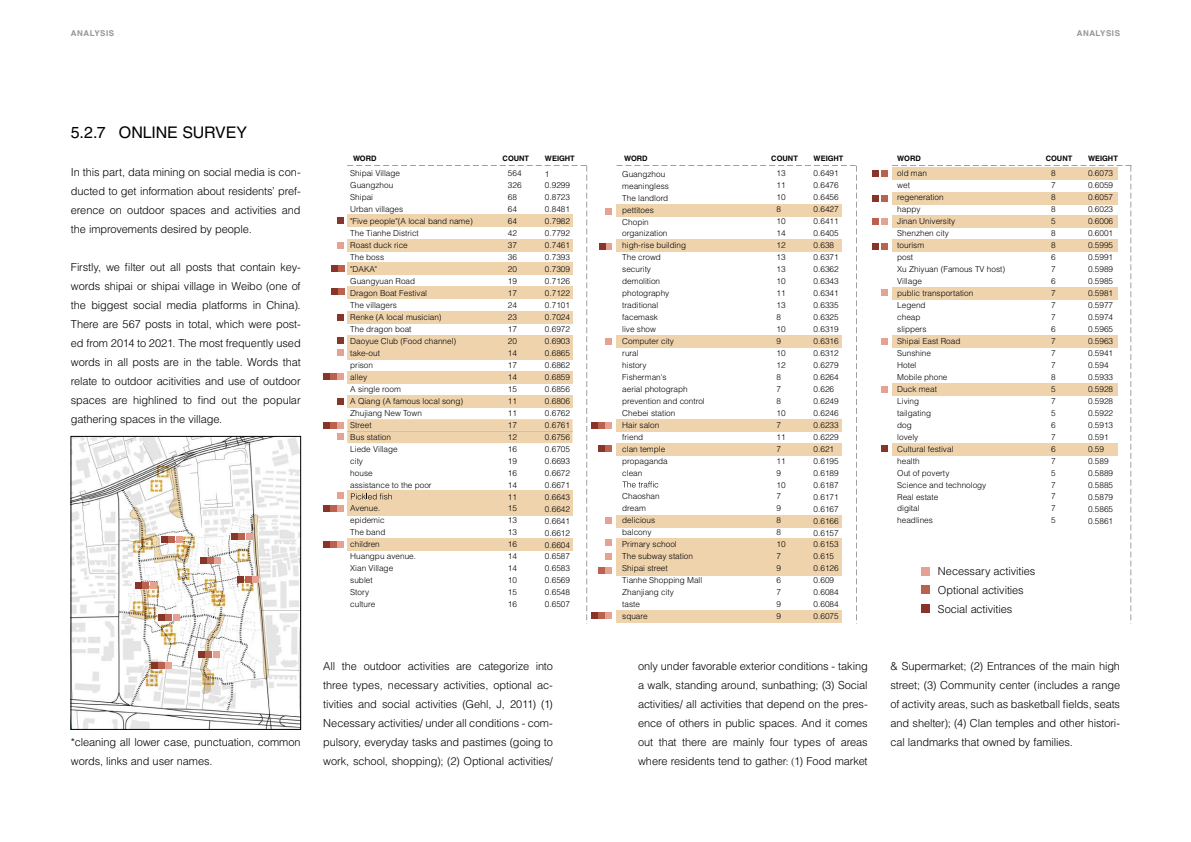
<style>
.page{position:relative;width:1191px;height:842px;background:#fff}
.page>*{position:absolute;margin:0;border:0;box-sizing:border-box;transform-origin:0 0}
.t1{font:16px "Helvetica LT Std";letter-spacing:-.01em;color:#000}
.t2{font:300 11px/19px "Helvetica LT Std";letter-spacing:-.01em;color:#000;text-align:justify}
.t3{font:300 8.2px/12px "Helvetica LT Std";color:#000}
.t4{font:700 8px "Helvetica LT Std";color:#939598}
.t5{font:700 7.5px "Helvetica LT Std";color:#000}
.s1{font-family:"Adobe Song Std"}
</style>
<div class="page">
<img style="left:73px;top:438px;width:226px;height:289px">
<div style="left:71px;top:436px;width:230px;height:293px;border:1px solid #000"></div>
<svg style="left:215px;top:558px;width:6px;height:6px"></svg>
<div style="left:246px;top:533px;width:6px;height:7px;background:#e5a293"></div>
<div style="left:207px;top:558px;width:7px;height:6px;background:#bb624f"></div>
<svg style="left:143px;top:583px;width:13px;height:6px"></svg>
<svg style="left:206px;top:651px;width:13px;height:6px"></svg>
<div style="left:239px;top:533px;width:6px;height:7px;background:#bb624f"></div>
<svg style="left:162px;top:537px;width:20px;height:6px"></svg>
<svg style="left:200px;top:558px;width:6px;height:6px"></svg>
<div style="left:135px;top:583px;width:7px;height:6px;background:#873429"></div>
<svg style="left:159px;top:615px;width:20px;height:6px"></svg>
<svg style="left:151px;top:663px;width:21px;height:6px"></svg>
<div style="left:198px;top:651px;width:7px;height:6px;background:#873429"></div>
<svg style="left:238px;top:577px;width:20px;height:6px"></svg>
<div style="left:232px;top:533px;width:6px;height:7px;background:#873429"></div>
<div style="left:598px;top:422px;width:7px;height:7px;background:#bb624f"></div>
<div style="left:598px;top:613px;width:7px;height:6px;background:#bb624f"></div>
<div style="left:598px;top:567px;width:7px;height:6px;background:#bb624f"></div>
<div style="left:598px;top:445px;width:7px;height:6px;background:#873429"></div>
<div style="left:599px;top:243px;width:6px;height:7px;background:#873429"></div>
<svg style="left:323px;top:165px;width:274px;height:459px"></svg>
<svg style="left:606px;top:165px;width:251px;height:459px"></svg>
<svg style="left:872px;top:165px;width:259px;height:459px"></svg>
<div style="left:921px;top:567px;width:8px;height:8px;background:#e5a293"></div>
<div style="left:921px;top:586px;width:8px;height:8px;background:#bb624f"></div>
<div style="left:921px;top:605px;width:8px;height:8px;background:#873429"></div>
<p class="t4" style="left:71px;top:28px;width:13px">ANALYSIS</p>
<p class="t4" style="left:1076px;top:28px;width:13px">ANALYSIS</p>
<h1 class="t1" style="left:71px;top:123px;width:178px">5.2.7 ONLINE SURVEY</h1>
<h2 class="t2" style="left:71px;top:162px;width:231px">In this part, data mining on social media is con&shy;ducted to get information about residents’ pref&shy;erence on outdoor spaces and activities and the improvements desired by people.</h2>
<p class="t2" style="left:71px;top:257px;width:231px">Firstly, we filter out all posts that contain key&shy;words shipai or shipai village in Weibo (one of the biggest social media platforms in China).<br>There are 567 posts in total, which were post&shy;ed from 2014 to 2021. The most frequently used words in all posts are in the table. Words that relate to outdoor acitivities and use of outdoor spaces are highlined to find out the popular gathering spaces in the village.</p>
<h2 class="t2" style="left:71px;top:732px;width:231px">*cleaning all lower case, punctuation, common words, links and user names.</h2>
<p class="t5" style="left:353px;top:154px;width:25px">WORD</p>
<p class="t5" style="left:624px;top:154px;width:25px">WORD</p>
<p class="t5" style="left:897px;top:154px;width:25px">WORD</p>
<p class="t5" style="left:1045px;top:154px;width:28px">COUNT</p>
<p class="t5" style="left:1088px;top:154px;width:31px">WEIGHT</p>
<p class="t5" style="left:502px;top:154px;width:28px">COUNT</p>
<p class="t5" style="left:545px;top:154px;width:31px">WEIGHT</p>
<p class="t5" style="left:771px;top:154px;width:28px">COUNT</p>
<p class="t5" style="left:813px;top:154px;width:31px">WEIGHT</p>
<p class="t3" style="left:350px;top:167px;width:124px">Shipai Village<br>Guangzhou<br>Shipai<br>Urban villages<br>"Five people"(A local band name)<br>The Tianhe District<br>Roast duck rice<br>The boss<br>"DAKA"<br>Guangyuan Road<br>Dragon Boat Festival<br>The villagers<br>Renke (A local musician)<br>The dragon boat<br>Daoyue Club (Food channel) take-out<br>prison<br>alley<br>A single room<br>A Qiang (A famous local song)<br>Zhujiang New Town<br>Street<br>Bus station<br>Liede Village<br>city<br>house<br>assistance to the poor</p>
<p class="t3" style="left:350px;top:502px;width:67px">Avenue. epidemic<br>The band children<br>Huangpu avenue.<br>Xian Village sublet<br>Story<br>culture</p>
<p class="t3" style="left:508px;top:167px;width:15px">564<br>326<br>68<br>64<br>64<br>42<br>37<br>36<br>20<br>19<br>17<br>24<br>23<br>17<br>20<br>14<br>17<br>14<br>15<br>11<br>11<br>17<br>12<br>16<br>19<br>16<br>14<br>11<br>15<br>13<br>13<br>16<br>14<br>14<br>10<br>15<br>16</p>
<p class="t3" style="left:545px;top:168px;width:27px">1<br>0.9299<br>0.8723<br>0.8481<br>0.7982<br>0.7792<br>0.7461<br>0.7393<br>0.7309<br>0.7126<br>0.7122<br>0.7101<br>0.7024<br>0.6972<br>0.6903<br>0.6865<br>0.6862<br>0.6859<br>0.6856<br>0.6806<br>0.6762<br>0.6761<br>0.6756<br>0.6705<br>0.6693<br>0.6672<br>0.6671<br>0.6643<br>0.6642<br>0.6641<br>0.6612<br>0.6604<br>0.6587<br>0.6583<br>0.6569<br>0.6548<br>0.6507</p>
<p class="t3" style="left:622px;top:168px;width:84px">Guangzhou meaningless<br>The landlord<br>pettitoes<br>Chopin<br>organization<br>high-rise building<br>The crowd<br>security<br>demolition photography traditional<br>facemask<br>live show<br>Computer city<br>rural<br>history<br>Fisherman's<br>aerial photograph prevention and control<br>Chebei station<br>Hair salon<br>friend<br>clan temple propaganda<br>clean</p>
<p class="t3" style="left:622px;top:490px;width:81px">Chaoshan<br>dream<br>delicious<br>balcony<br>Primary school<br>The subway station<br>Shipai street<br>Tianhe Shopping Mall<br>Zhanjiang city<br>taste<br>square</p>
<p class="t3" style="left:776px;top:167px;width:11px">13<br>11<br>10<br>8<br>10<br>14<br>12<br>13<br>13<br>10<br>11<br>13<br>8<br>10<br>9<br>10<br>12<br>8<br>7<br>8<br>10<br>7<br>11<br>7<br>11<br>9<br>10<br>7<br>9<br>8<br>8<br>10<br>7<br>9<br>6<br>7<br>9<br>9</p>
<p class="t3" style="left:813px;top:167px;width:27px">0.6491<br>0.6476<br>0.6456<br>0.6427<br>0.6411<br>0.6405<br>0.638<br>0.6371<br>0.6362<br>0.6343<br>0.6341<br>0.6335<br>0.6325<br>0.6319<br>0.6316<br>0.6312<br>0.6279<br>0.6264<br>0.626<br>0.6249<br>0.6246<br>0.6233<br>0.6229<br>0.621<br>0.6195<br>0.6189<br>0.6187<br>0.6171<br>0.6167<br>0.6166<br>0.6157<br>0.6153<br>0.615<br>0.6126<br>0.609<br>0.6084<br>0.6084<br>0.6075</p>
<p class="t3" style="left:897px;top:167px;width:109px">old man<br>wet<br>regeneration<br>happy<br>Jinan University<br>Shenzhen city<br>tourism<br>post<br>Xu Zhiyuan (Famous TV host)<br>Village<br>public transportation<br>Legend<br>cheap<br>slippers<br>Shipai East Road<br>Sunshine<br>Hotel<br>Mobile phone<br>Duck meat<br>Living<br>tailgating<br>dog<br>lovely<br>Cultural festival<br>health<br>Out of poverty<br>Science and technology<br>Real estate<br>digital<br>headlines</p>
<p class="t3" style="left:1051px;top:167px;width:6px;text-align:justify">8<br>7<br>8<br>8<br>5<br>8<br>8<br>6<br>7<br>6<br>7<br>7<br>7<br>6<br>7<br>7<br>7<br>8<br>5<br>7<br>5<br>6<br>7<br>6<br>7<br>5<br>7<br>7<br>7<br>5</p>
<p class="t3" style="left:1088px;top:167px;width:27px">0.6073<br>0.6059<br>0.6057<br>0.6023<br>0.6006<br>0.6001<br>0.5995<br>0.5991<br>0.5989<br>0.5985<br>0.5981<br>0.5977<br>0.5974<br>0.5965<br>0.5963<br>0.5941<br>0.594<br>0.5933<br>0.5928<br>0.5928<br>0.5922<br>0.5913<br>0.591<br>0.59<br>0.589<br>0.5889<br>0.5885<br>0.5879<br>0.5865<br>0.5861</p>
<h2 class="t2" style="left:938px;top:561px;width:99px;text-align:left">Necessary activities<br>Optional activities<br>Social activities</h2>
<p class="t2" style="left:323px;top:656px;width:231px">All the outdoor activities are categorize into three types, necessary activities, optional ac&shy;tivities and social activities (Gehl, J, 2011) (1)<br>Necessary activities/ under all conditions - com&shy;pulsory, everyday tasks and pastimes (going to work, school, shopping); (2) Optional activities/</p>
<p class="t2" style="left:638px;top:656px;width:231px">only under favorable exterior conditions - taking a walk, standing around, sunbathing; (3) Social activities/ all activities that depend on the pres&shy;ence of others in public spaces. And it comes out that there are mainly four types of areas where residents tend to gather<span class="s1">: (</span>1) Food market</p>
<h2 class="t2" style="left:890px;top:656px;width:231px">&amp; Supermarket; (2) Entrances of the main high street; (3) Community center (includes a range of activity areas, such as basketball fields, seats and shelter); (4) Clan temples and other histori&shy;cal landmarks that owned by families.</h2>
</div>
